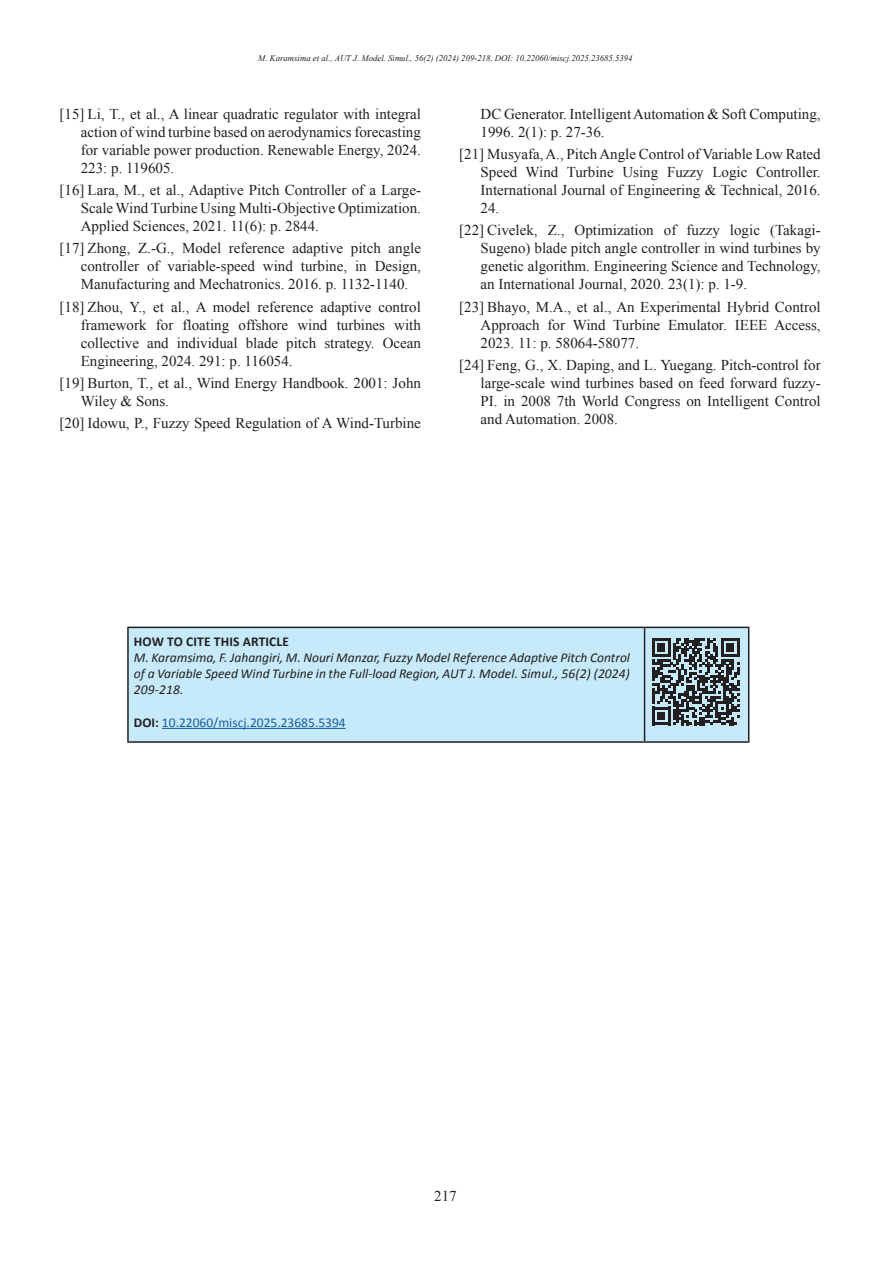
<style>
.page{position:relative;width:893px;height:1263px;background:#fff}
.page>*{position:absolute;margin:0;border:0;box-sizing:border-box;transform-origin:0 0}
.t1{font:15px/18px "Times New Roman";color:#231f20;text-align:justify}
.t2{font:italic 13.5px/16.2px "Calibri";color:#231f20;text-align:justify}
.t3{font:13.5px "Calibri";color:#175d9e}
.t4{font:700 13.5px "Calibri";letter-spacing:.01em;color:#231f20}
.t5{font:italic 8.7px "Times New Roman";color:#231f20}
.s1{font-weight:700;color:#231f20}
</style>
<div class="page">
<div style="left:129px;top:628px;width:619px;height:113px;background:#c6eafa"></div>
<hr style="left:127px;top:627px;width:518px;height:1px;background:#231f20">
<hr style="left:127px;top:628px;width:2px;height:113px;background:#231f20">
<hr style="left:645px;top:627px;width:104px;height:1px;background:#231f20">
<hr style="left:644px;top:628px;width:1px;height:113px;background:#231f20">
<hr style="left:748px;top:628px;width:1px;height:113px;background:#231f20">
<hr style="left:127px;top:741px;width:518px;height:2px;background:#231f20">
<hr style="left:645px;top:741px;width:104px;height:2px;background:#231f20">
<hr style="left:162px;top:728px;width:184px;height:1px;background:#175d9e">
<svg style="left:652px;top:638px;width:87px;height:87px;background:#647077"></svg>
<p class="t5" style="left:258px;top:52px;width:376px">M. Karamsima et al., AUT J. Model. Simul., 56(2) (2024) 209-218, DOI: 10.22060/miscj.2025.23685.5394</p>
<p class="t1" style="left:81px;top:104px;width:342px;text-indent:-21px">[15] Li, T., et al., A linear quadratic regulator with integral action of wind turbine based on aerodynamics forecasting for variable power production. Renewable Energy, 2024.<br>223: p. 119605.</p>
<p class="t1" style="left:81px;top:181px;width:342px;text-indent:-21px">[16] Lara, M., et al., Adaptive Pitch Controller of a Large-Scale Wind Turbine Using Multi-Objective Optimization.<br>Applied Sciences, 2021. 11(6): p. 2844.</p>
<p class="t1" style="left:81px;top:239px;width:342px;text-indent:-21px">[17] Zhong, Z.-G., Model reference adaptive pitch angle controller of variable-speed wind turbine, in Design, Manufacturing and Mechatronics. 2016. p. 1132-1140.</p>
<p class="t1" style="left:81px;top:297px;width:342px;text-indent:-21px">[18] Zhou, Y., et al., A model reference adaptive control framework for floating offshore wind turbines with collective and individual blade pitch strategy. Ocean Engineering, 2024. 291: p. 116054.</p>
<p class="t1" style="left:81px;top:373px;width:342px;text-indent:-21px">[19] Burton, T., et al., Wind Energy Handbook. 2001: John<br>Wiley &amp; Sons.</p>
<p class="t1" style="left:60px;top:414px;width:363px">[20] Idowu, P., Fuzzy Speed Regulation of A Wind-Turbine</p>
<p class="t1" style="left:480px;top:104px;width:342px">DC Generator. Intelligent Automation &amp; Soft Computing,<br>1996. 2(1): p. 27-36.</p>
<p class="t1" style="left:480px;top:145px;width:342px;text-indent:-21px">[21] Musyafa, A., Pitch Angle Control of Variable Low Rated Speed Wind Turbine Using Fuzzy Logic Controller.<br>International Journal of Engineering &amp; Technical, 2016.<br>24.</p>
<p class="t1" style="left:480px;top:221px;width:342px;text-indent:-21px">[22] Civelek, Z., Optimization of fuzzy logic (Takagi-Sugeno) blade pitch angle controller in wind turbines by genetic algorithm. Engineering Science and Technology, an International Journal, 2020. 23(1): p. 1-9.</p>
<p class="t1" style="left:480px;top:297px;width:342px;text-indent:-21px">[23] Bhayo, M.A., et al., An Experimental Hybrid Control Approach for Wind Turbine Emulator. IEEE Access, 2023. 11: p. 58064-58077.</p>
<p class="t1" style="left:480px;top:355px;width:342px;text-indent:-21px">[24] Feng, G., X. Daping, and L. Yuegang. Pitch-control for large-scale wind turbines based on feed forward fuzzy-PI. in 2008 7th World Congress on Intelligent Control and Automation. 2008.</p>
<p class="t4" style="left:134px;top:633px;width:157px">HOW TO CITE THIS ARTICLE</p>
<p class="t2" style="left:134px;top:649px;width:498px">M. Karamsima, F. Jahangiri, M. Nouri Manzar, Fuzzy Model Reference Adaptive Pitch Control of a Variable Speed Wind Turbine in the Full-load Region, AUT J. Model. Simul., 56(2) (2024)<br>209-218.</p>
<p class="t3" style="left:134px;top:714px;width:213px"><span class="s1">DOI:</span> 10.22060/miscj.2025.23685.5394</p>
<p class="t1" style="left:434px;top:1186px;width:24px">217</p>
</div>
